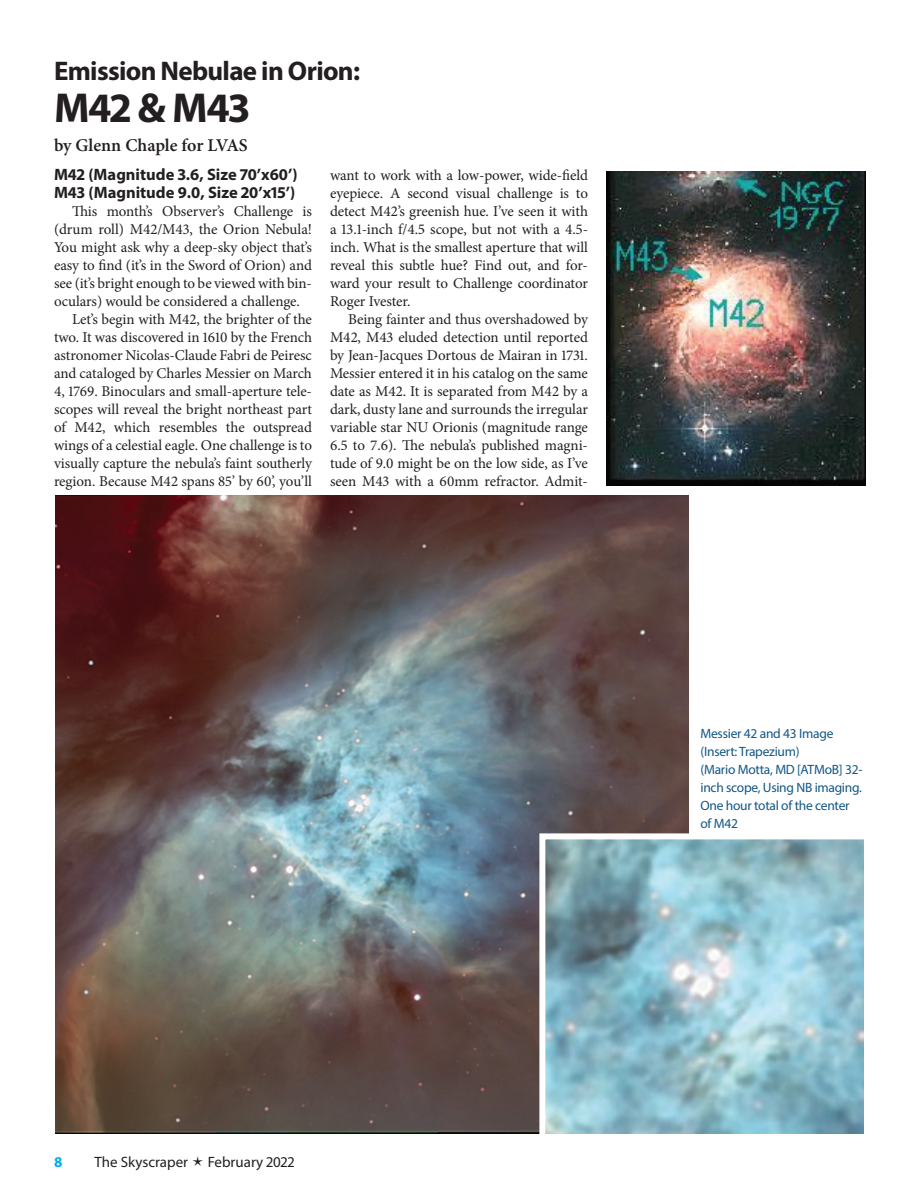
<style>
.page{position:relative;width:918px;height:1188px;background:#fff}
.page>*{position:absolute;margin:0;border:0;box-sizing:border-box;transform-origin:0 0}
.t1{font:700 42px "Myriad Pro";letter-spacing:-.025em;color:#231f20}
.t2{font:700 27px "Myriad Pro";letter-spacing:-.025em;color:#231f20}
.Author{font:600 18px "Minion Pro";letter-spacing:-.005em;color:#231f20}
.t3{font:700 16.5px "Myriad Pro";color:#231f20}
.body{font:15px/18px "Minion Pro";letter-spacing:-.005em;color:#231f20;text-align:justify}
.t4{font:15px "Myriad Pro";color:#231f20}
.t5{font:700 15px "Myriad Pro";color:#00aeef}
.t6{font:13.5px/18px "Myriad Pro";letter-spacing:-.02em;color:#115787}
</style>
<div class="page">
<img style="left:606px;top:171px;width:259px;height:315px">
<img style="left:56px;top:495px;width:632px;height:639px">
<svg style="left:536px;top:830px;width:328px;height:304px;background:#92bac5"></svg>
<p class="t2" style="left:54px;top:53px;width:308px">Emission Nebulae in Orion:</p>
<p class="t1" style="left:54px;top:80px;width:197px">M42 &amp; M43</p>
<p class="Author" style="left:54px;top:132px;width:195px">by Glenn Chaple for LVAS</p>
<p class="t3" style="left:54px;top:164px;width:245px">M42 (Magnitude 3.6, Size 70’x60’)</p>
<p class="t3" style="left:54px;top:182px;width:243px">M43 (Magnitude 9.0, Size 20’x15’)</p>
<p class="body" style="left:54px;top:202px;width:260px;text-indent:18px">This month’s Observer’s Challenge is (drum roll) M42/M43, the Orion Nebula!<br>You might ask why a deep-sky object that’s easy to find (it’s in the Sword of Orion) and see (it’s bright enough to be viewed with bin&shy;oculars) would be considered a challenge.</p>
<p class="body" style="left:54px;top:310px;width:260px;text-indent:18px">Let’s begin with M42, the brighter of the two. It was discovered in 1610 by the French astronomer Nicolas-Claude Fabri de Peiresc and cataloged by Charles Messier on March 4, 1769. Binoculars and small-aperture tele&shy;scopes will reveal the bright northeast part of M42, which resembles the outspread wings of a celestial eagle. One challenge is to visually capture the nebula’s faint southerly region. Because M42 spans 85’ by 60’, you’ll</p>
<p class="body" style="left:330px;top:166px;width:260px">want to work with a low-power, wide-field eyepiece. A second visual challenge is to detect M42’s greenish hue. I’ve seen it with a 13.1-inch f/4.5 scope, but not with a 4.5- inch. What is the smallest aperture that will reveal this subtle hue? Find out, and for&shy;ward your result to Challenge coordinator Roger Ivester.</p>
<p class="body" style="left:330px;top:310px;width:260px;text-indent:18px">Being fainter and thus overshadowed by M42, M43 eluded detection until reported by Jean-Jacques Dortous de Mairan in 1731.<br>Messier entered it in his catalog on the same date as M42. It is separated from M42 by a dark, dusty lane and surrounds the irregular variable star NU Orionis (magnitude range 6.5 to 7.6). The nebula’s published magni&shy;tude of 9.0 might be on the low side, as I’ve seen M43 with a 60mm refractor. Admit-</p>
<p class="t6" style="left:700px;top:724px;width:134px">Messier 42 and 43 Image (Insert: Trapezium)</p>
<p class="t6" style="left:700px;top:760px;width:164px">(Mario Motta, MD [ATMoB] 32- inch scope, Using NB imaging.<br>One hour total of the center of M42</p>
<p class="t5" style="left:54px;top:1152px;width:10px">8</p>
<p class="t4" style="left:94px;top:1153px;width:95px">The Skyscraper</p>
<p class="t4" style="left:208px;top:1153px;width:88px">February 2022</p>
</div>
